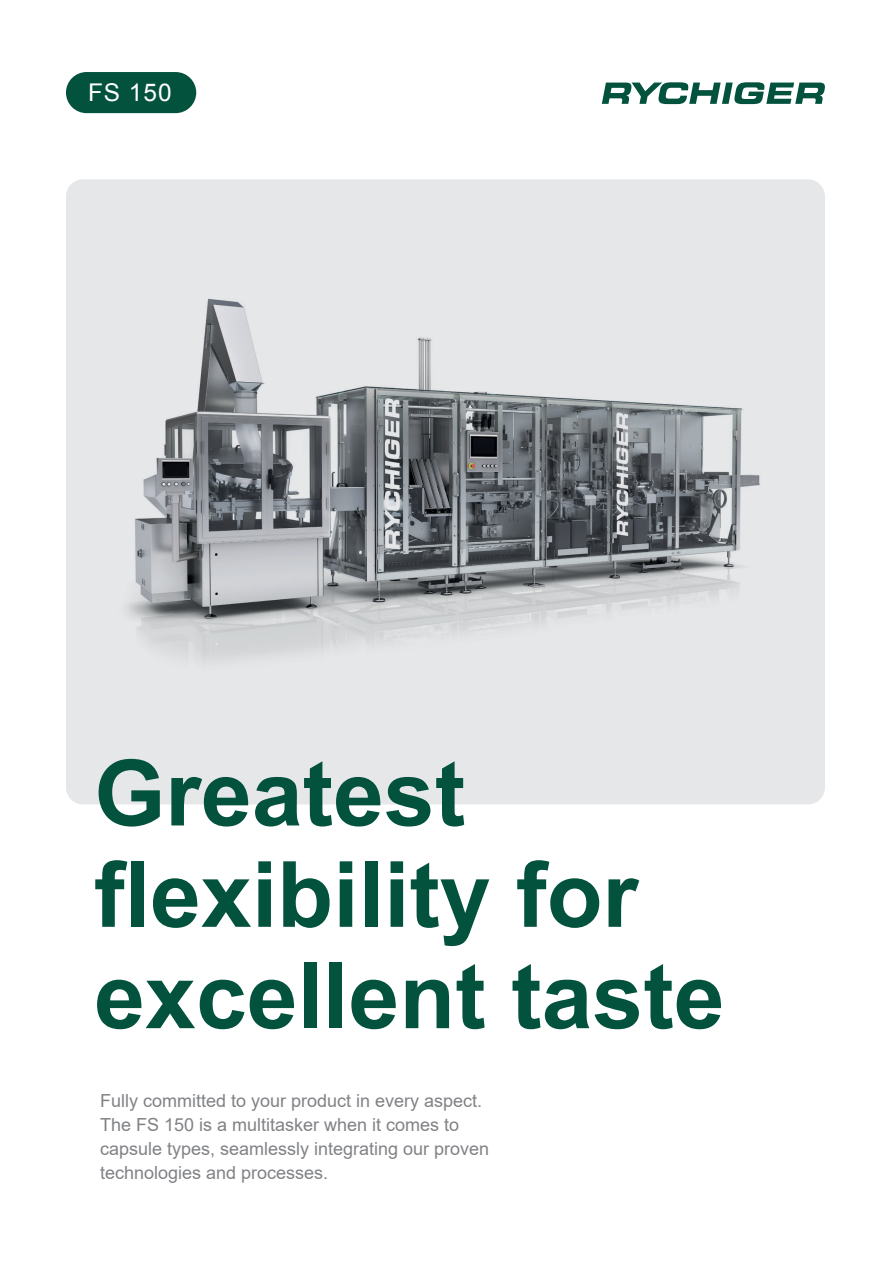
<style>
.page{position:relative;width:893px;height:1263px;background:#fff}
.page>*{position:absolute;margin:0;border:0;box-sizing:border-box;transform-origin:0 0}
.t1{font:700 91.5px/101.4px "Arial";color:#03523e}
.t2{font:24.45px "Arial";color:#fff}
.t3{font:18px/24px "Arial";color:#808285}
.s1{font-style:inherit}
</style>
<div class="page">
<div style="left:66px;top:179px;width:759px;height:625px;background:#e6e7e9;border-radius:17px"></div>
<svg style="left:602px;top:82px;width:223px;height:22px"></svg>
<div style="left:66px;top:72px;width:130px;height:41px;background:#03523e;border-radius:21px"></div>
<img style="left:127px;top:298px;width:633px;height:364px">
<h2 class="t2" style="left:88px;top:76px;width:85px">FS 150</h2>
<h1 class="t1" style="left:94px;top:744px;width:632px">Greatest flexibility for excellent <span class="s1">taste</span></h1>
<p class="t3" style="left:100px;top:1089px;width:391px">Fully committed to your product in every aspect.<br>The FS 150 is a multitasker when it comes to capsule types, seamlessly integrating our proven technologies and processes<span class="s1">.</span></p>
</div>
